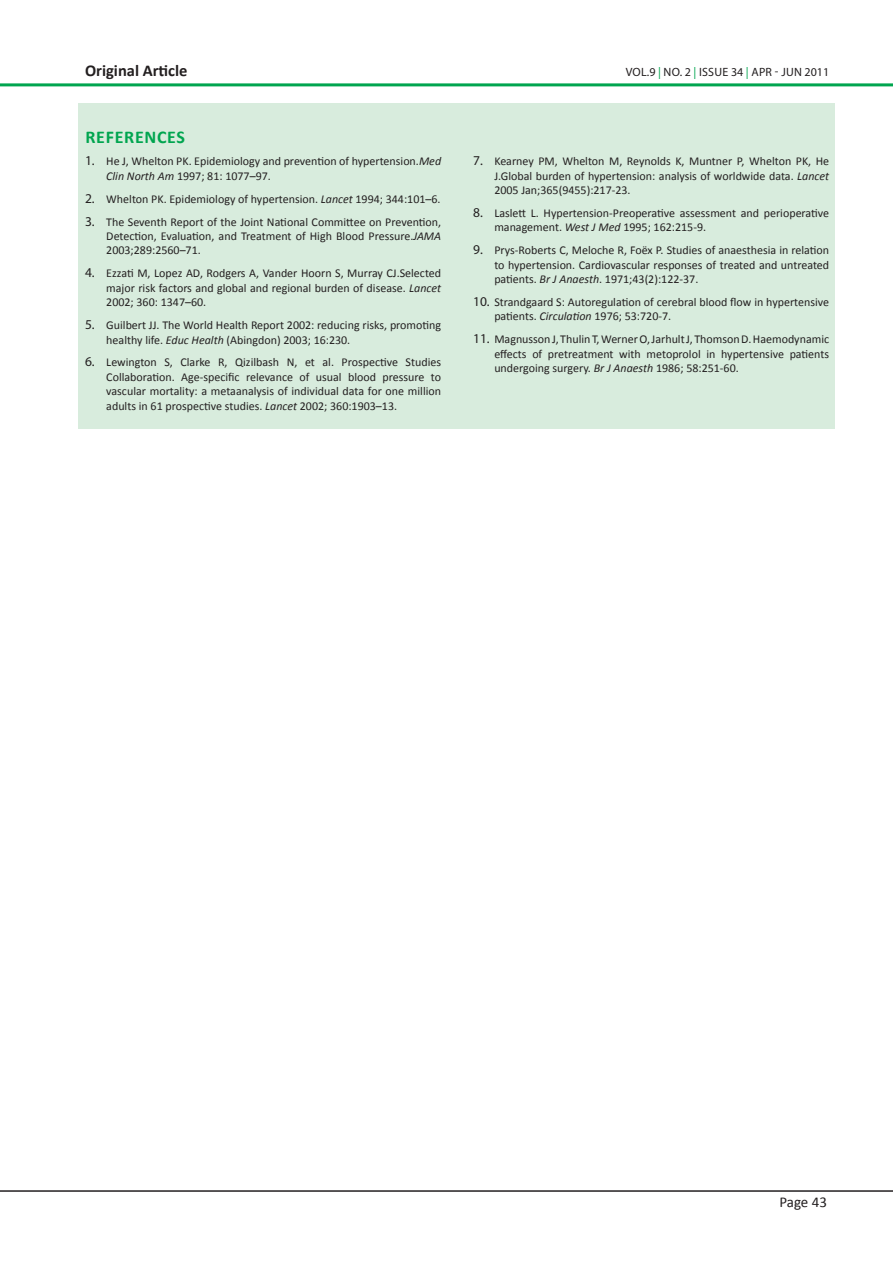
<style>
.page{position:relative;width:893px;height:1263px;background:#fff}
.page>*{position:absolute;margin:0;border:0;box-sizing:border-box;transform-origin:0 0}
.Heading_2_-_Sub_head{font:700 18px "Calibri";letter-spacing:.04em;color:#00a54f}
.Abstract_Words{font:700 16.5px "Calibri";color:#231f20}
.t1{font:15px "Calibri";letter-spacing:-.005em;color:#231f20}
.Refrence_Text{font:12px/14.4px "Calibri";color:#231f20;text-align:justify}
.t2{font:12px "Myriad Pro";letter-spacing:.02em;color:#231f20}
.s1{font-family:"Myriad Pro";font-size:13.5px}
.s2{font-style:italic}
.s3{color:#00a54f}
</style>
<div class="page">
<hr style="left:0;top:1190px;width:893px;height:2px;background:#231f20">
<hr style="left:0;top:83px;width:893px;height:3px;background:#00a54f">
<div style="left:78px;top:103px;width:756px;height:325px;background:#d8ecdd"></div>
<p class="Abstract_Words" style="left:85px;top:60px;width:104px">Original Article</p>
<p class="Heading_2_-_Sub_head" style="left:85px;top:125px;width:101px">REFERENCES</p>
<p class="Refrence_Text" style="left:106px;top:154px;width:336px;text-indent:-21px"><span class="s1">1.</span> He J, Whelton PK. Epidemiology and prevention of hypertension.<span class="s2">Med<br>Clin North Am</span> 1997; 81: 1077–97.</p>
<p class="Refrence_Text" style="left:85px;top:192px;width:357px"><span class="s1">2.</span> Whelton PK. Epidemiology of hypertension. <span class="s2">Lancet</span> 1994; 344:101–6.</p>
<p class="Refrence_Text" style="left:106px;top:215px;width:336px;text-indent:-21px"><span class="s1">3.</span> The Seventh Report of the Joint National Committee on Prevention, Detection, Evaluation, and Treatment of High Blood Pressure.<span class="s2">JAMA </span>2003;289:2560–71.</p>
<p class="Refrence_Text" style="left:106px;top:266px;width:336px;text-indent:-21px"><span class="s1">4.</span> Ezzati M, Lopez AD, Rodgers A, Vander Hoorn S, Murray CJ.Selected major risk factors and global and regional burden of disease. <span class="s2">Lancet </span>2002; 360: 1347–60.</p>
<p class="Refrence_Text" style="left:106px;top:318px;width:336px;text-indent:-21px"><span class="s1">5.</span> Guilbert JJ. The World Health Report 2002: reducing risks, promoting healthy life. <span class="s2">Educ Health</span> (Abingdon) 2003; 16:230.</p>
<p class="Refrence_Text" style="left:106px;top:355px;width:336px;text-indent:-21px"><span class="s1">6.</span> Lewington S, Clarke R, Qizilbash N, et al. Prospective Studies Collaboration. Age-specific relevance of usual blood pressure to vascular mortality: a metaanalysis of individual data for one million adults in 61 prospective studies. <span class="s2">Lancet</span> 2002; 360:1903–13.</p>
<p class="t2" style="left:626px;top:65px;width:205px">VOL.9 <span class="s3">|</span> NO. 2 <span class="s3">|</span> ISSUE 34 <span class="s3">|</span> APR - JUN 2011</p>
<p class="Refrence_Text" style="left:494px;top:154px;width:336px;text-indent:-21px"><span class="s1">7.</span> Kearney PM, Whelton M, Reynolds K, Muntner P, Whelton PK, He J.Global burden of hypertension: analysis of worldwide data. <span class="s2">Lancet </span>2005 Jan;365(9455):217-23.</p>
<p class="Refrence_Text" style="left:494px;top:206px;width:336px;text-indent:-21px"><span class="s1">8.</span> Laslett L. Hypertension-Preoperative assessment and perioperative management. <span class="s2">West J Med</span> 1995; 162:215-9.</p>
<p class="Refrence_Text" style="left:494px;top:243px;width:336px;text-indent:-21px"><span class="s1">9.</span> Prys-Roberts C, Meloche R, Foëx P. Studies of anaesthesia in relation to hypertension. Cardiovascular responses of treated and untreated patients. <span class="s2">Br J Anaesth</span>. 1971;43(2):122-37.</p>
<p class="Refrence_Text" style="left:494px;top:295px;width:336px;text-indent:-21px"><span class="s1">10.</span> Strandgaard S: Autoregulation of cerebral blood flow in hypertensive patients. <span class="s2">Circulation</span> 1976; 53:720-7.</p>
<p class="Refrence_Text" style="left:494px;top:332px;width:336px;text-indent:-21px"><span class="s1">11.</span> Magnusson J, Thulin T, Werner O, Jarhult J, Thomson D. Haemodynamic effects of pretreatment with metoprolol in hypertensive patients undergoing surgery. <span class="s2">Br J Anaesth</span> 1986; 58:251-60.</p>
<p class="t1" style="left:779px;top:1193px;width:49px">Page 43</p>
</div>
